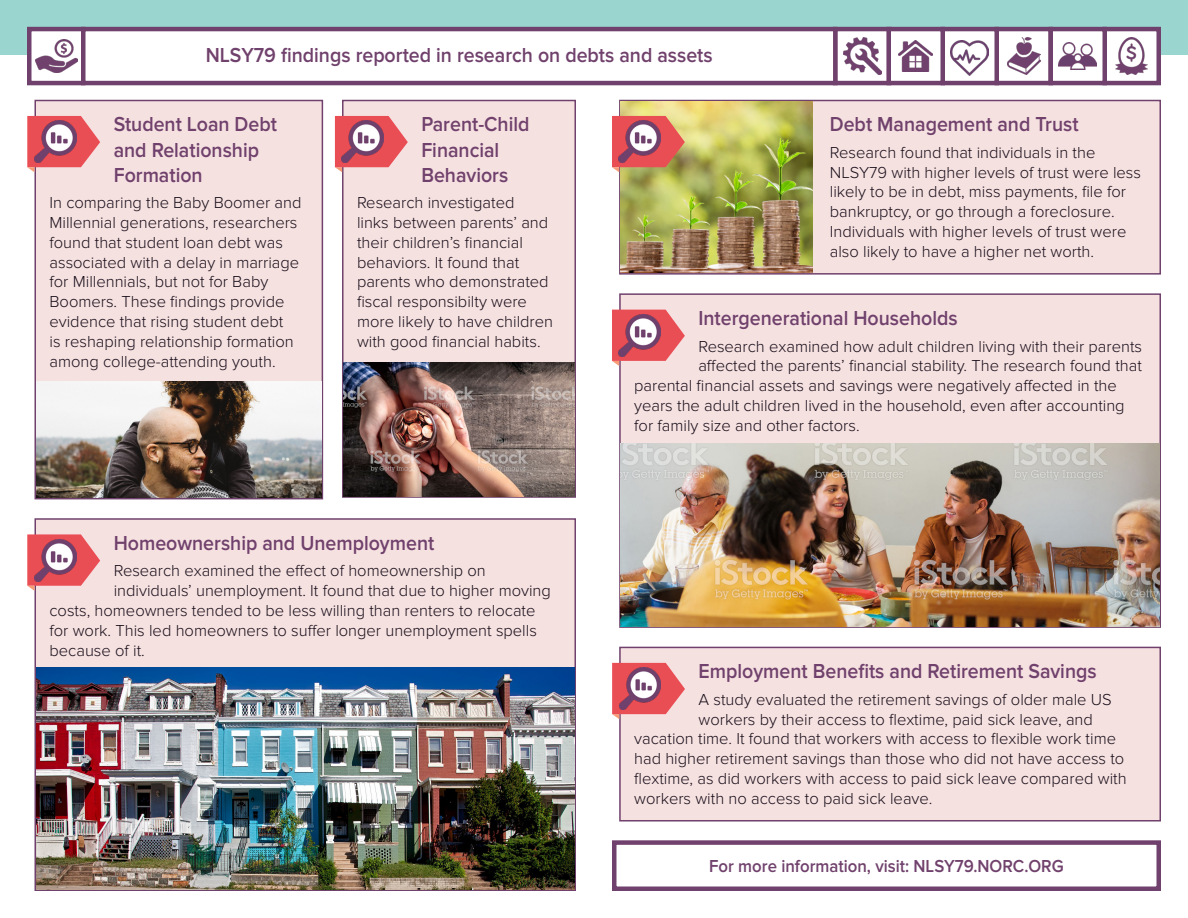
<style>
.page{position:relative;width:1188px;height:918px;background:#fff}
.page>*{position:absolute;margin:0;border:0;box-sizing:border-box;transform-origin:0 0}
.H2_left_small{font:600 21px/25.2px "Proxima Nova";color:#70416c;scale:.93 1}
.H2_left_small-2{font:600 18px "Proxima Nova";color:#70416c;scale:.93 1}
.t1{font:300 16.5px/19.8px "Proxima Nova";color:#190f1a}
</style>
<div class="page">
<div style="left:0;top:0;width:1188px;height:54px;background:#9ad6cf"></div>
<div style="left:29px;top:29px;width:54px;height:54px;background:#fff"></div>
<img style="left:35px;top:39px;width:42px;height:34px">
<div style="left:27px;top:27px;width:59px;height:58px;border:4px solid #70416c"></div>
<div style="left:1105px;top:29px;width:54px;height:54px;background:#fff"></div>
<img style="left:1116px;top:38px;width:32px;height:36px">
<div style="left:1102px;top:27px;width:59px;height:58px;border:4px solid #70416c"></div>
<div style="left:835px;top:29px;width:54px;height:54px;background:#fff"></div>
<img style="left:843px;top:37px;width:38px;height:38px">
<div style="left:833px;top:27px;width:58px;height:58px;border:4px solid #70416c"></div>
<div style="left:997px;top:29px;width:54px;height:54px;background:#fff"></div>
<img style="left:1007px;top:37px;width:33px;height:38px">
<div style="left:994px;top:27px;width:59px;height:58px;border:4px solid #70416c"></div>
<div style="left:943px;top:29px;width:54px;height:54px;background:#fff"></div>
<img style="left:951px;top:40px;width:38px;height:36px">
<div style="left:940px;top:27px;width:59px;height:58px;border:4px solid #70416c"></div>
<div style="left:1051px;top:29px;width:54px;height:54px;background:#fff"></div>
<img style="left:1059px;top:43px;width:38px;height:26px">
<div style="left:1048px;top:27px;width:59px;height:58px;border:4px solid #70416c"></div>
<div style="left:889px;top:29px;width:54px;height:54px;background:#fff"></div>
<img style="left:899px;top:40px;width:34px;height:32px">
<div style="left:886px;top:27px;width:59px;height:58px;border:4px solid #70416c"></div>
<div style="left:612px;top:840px;width:549px;height:51px;border:4px solid #70416c"></div>
<div style="left:83px;top:29px;width:752px;height:54px;background:#fff"></div>
<div style="left:81px;top:27px;width:757px;height:58px;border:4px solid #70416c"></div>
<div style="left:35px;top:519px;width:540px;height:371px;background:#f6e1e1"></div>
<div style="left:34px;top:518px;width:542px;height:373px;border:2px solid #70416c"></div>
<img style="left:36px;top:667px;width:538px;height:222px">
<svg style="left:27px;top:534px;width:73px;height:57px"></svg>
<div style="left:35px;top:100px;width:287px;height:399px;background:#f6e1e1"></div>
<div style="left:34px;top:100px;width:289px;height:399px;border:2px solid #70416c"></div>
<img style="left:36px;top:381px;width:286px;height:117px">
<svg style="left:27px;top:116px;width:73px;height:56px"></svg>
<div style="left:620px;top:294px;width:540px;height:333px;background:#f6e1e1"></div>
<div style="left:619px;top:293px;width:542px;height:335px;border:2px solid #70416c"></div>
<img style="left:621px;top:444px;width:538px;height:182px">
<svg style="left:612px;top:310px;width:73px;height:56px"></svg>
<img style="left:619px;top:315px;width:42px;height:41px">
<div style="left:620px;top:100px;width:540px;height:174px;background:#f6e1e1"></div>
<div style="left:619px;top:100px;width:542px;height:175px;border:2px solid #70416c"></div>
<img style="left:621px;top:101px;width:192px;height:172px">
<svg style="left:612px;top:116px;width:73px;height:56px;background:#ce746f"></svg>
<div style="left:620px;top:647px;width:540px;height:174px;background:#f6e1e1"></div>
<div style="left:619px;top:647px;width:542px;height:175px;border:2px solid #70416c"></div>
<svg style="left:612px;top:663px;width:73px;height:56px"></svg>
<img style="left:619px;top:668px;width:42px;height:42px">
<div style="left:343px;top:100px;width:232px;height:397px;background:#f6e1e1"></div>
<div style="left:342px;top:100px;width:234px;height:398px;border:2px solid #70416c"></div>
<svg style="left:335px;top:116px;width:73px;height:56px"></svg>
<img style="left:342px;top:121px;width:42px;height:42px">
<img style="left:344px;top:362px;width:230px;height:134px">
<p class="H2_left_small" style="left:206px;top:43px;width:547px">NLSY79 findings reported in research on debts and assets</p>
<p class="H2_left_small" style="left:114px;top:112px;width:177px">Student Loan Debt and Relationship<br>Formation</p>
<p class="t1" style="left:50px;top:193px;width:253px">In comparing the Baby Boomer and Millennial generations, researchers found that student loan debt was associated with a delay in marriage for Millennials, but not for Baby Boomers. These findings provide evidence that rising student debt<br>is reshaping relationship formation among college-attending youth.</p>
<p class="H2_left_small" style="left:421px;top:112px;width:118px">Parent-Child<br>Financial<br>Behaviors</p>
<p class="t1" style="left:357px;top:193px;width:198px">Research investigated<br>links between parents’ and their children’s financial behaviors. It found that parents who demonstrated fiscal responsibilty were more likely to have children with good financial habits.</p>
<p class="H2_left_small" style="left:114px;top:531px;width:346px">Homeownership and Unemployment</p>
<p class="t1" style="left:114px;top:561px;width:374px">Research examined the effect of homeownership on</p>
<p class="t1" style="left:114px;top:581px;width:439px">individuals’ unemployment. It found that due to higher moving</p>
<p class="t1" style="left:50px;top:601px;width:488px">costs, homeowners tended to be less willing than renters to relocate</p>
<p class="t1" style="left:50px;top:621px;width:489px">for work. This led homeowners to suffer longer unemployment spells</p>
<p class="t1" style="left:50px;top:640px;width:97px">because of it.</p>
<p class="H2_left_small" style="left:830px;top:112px;width:269px">Debt Management and Trust</p>
<p class="t1" style="left:830px;top:143px;width:313px">Research found that individuals in the NLSY79 with higher levels of trust were less likely to be in debt, miss payments, file for bankruptcy, or go through a foreclosure.<br>Individuals with higher levels of trust were also likely to have a higher net worth.</p>
<p class="H2_left_small" style="left:698px;top:306px;width:280px">Intergenerational Households</p>
<p class="t1" style="left:698px;top:336px;width:445px">Research examined how adult children living with their parents</p>
<p class="t1" style="left:698px;top:356px;width:445px">affected the parents’ financial stability. The research found that</p>
<p class="t1" style="left:634px;top:376px;width:484px">parental financial assets and savings were negatively affected in the</p>
<p class="t1" style="left:634px;top:396px;width:492px">years the adult children lived in the household, even after accounting</p>
<p class="t1" style="left:634px;top:416px;width:227px">for family size and other factors.</p>
<p class="H2_left_small" style="left:699px;top:659px;width:430px">Employment Benefits and Retirement Savings</p>
<p class="t1" style="left:699px;top:690px;width:415px">A study evaluated the retirement savings of older male US</p>
<p class="t1" style="left:699px;top:709px;width:396px">workers by their access to flextime, paid sick leave, and</p>
<p class="t1" style="left:634px;top:729px;width:483px">vacation time. It found that workers with access to flexible work time</p>
<p class="t1" style="left:634px;top:749px;width:492px">had higher retirement savings than those who did not have access to</p>
<p class="t1" style="left:634px;top:769px;width:494px">flextime, as did workers with access to paid sick leave compared with</p>
<p class="t1" style="left:634px;top:789px;width:300px">workers with no access to paid sick leave.</p>
<p class="H2_left_small-2" style="left:709px;top:855px;width:383px">For more information, visit: NLSY79.NORC.ORG</p>
</div>
